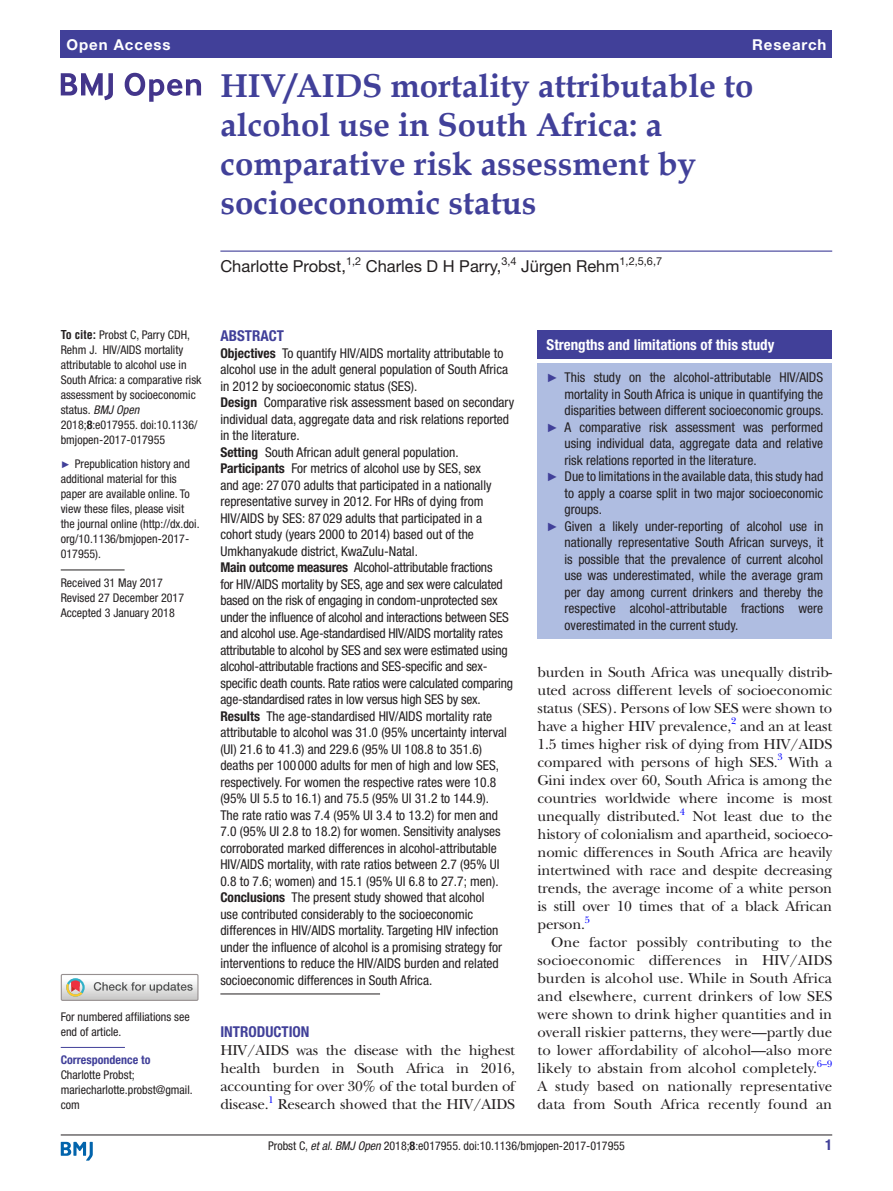
<style>
.page{position:relative;width:893px;height:1191px;background:#fff}
.page>*{position:absolute;margin:0;border:0;box-sizing:border-box;transform-origin:0 0}
.t1{font:700 33px/39px "Book Antiqua";color:#414099}
.t2{font:16.5px "Helvetica Neue LT Std";color:#231f20}
.t3{font:15px/18px "New Baskerville";letter-spacing:-.015em;color:#231f20;text-align:justify}
.t4{font:700 condensed 15px "Helvetica Neue LT Std";color:#fff}
.t5{font:700 condensed 15px "Helvetica Neue LT Std";color:#414099}
.t6{font:700 15px "Helvetica Neue LT Std";letter-spacing:.065em;color:#fff}
.t7{font:condensed 13.5px/16.5px "Helvetica Neue LT Std";color:#231f20}
.t8{font:condensed 12px/15px "Helvetica Neue LT Std";color:#231f20}
.t9{font:700 condensed 12px "Helvetica Neue LT Std";color:#414099}
.t10{font:10.95px "Helvetica Neue LT Std";color:#231f20}
.t11{font:9.9px "New Baskerville";color:#00f}
.s1{font-family:"Helvetica LT Std";font-weight:700}
.s2{font-style:italic}
.s3{font-weight:700}
.s4{font-family:"Arial";font-stretch:normal;font-size:9.75px;color:#414099}
.s5{font-family:"Arial";font-stretch:normal;font-size:12px;color:#414099}
</style>
<div class="page">
<hr style="left:61px;top:1134px;width:771px;height:1px;background:#231f20">
<svg style="left:61px;top:1141px;width:32px;height:19px"></svg>
<div style="left:61px;top:31px;width:771px;height:27px;background:#414099"></div>
<hr style="left:220px;top:250px;width:612px;height:2px;background:#414099">
<hr style="left:61px;top:569px;width:64px;height:1px;background:#231f20">
<hr style="left:61px;top:1047px;width:64px;height:1px;background:#414099">
<svg style="left:61px;top:73px;width:52px;height:27px"></svg>
<svg style="left:125px;top:73px;width:76px;height:29px"></svg>
<div style="left:61px;top:974px;width:138px;height:27px;border:1px solid #969090"></div>
<svg style="left:61px;top:974px;width:137px;height:26px"></svg>
<hr style="left:220px;top:993px;width:160px;height:1px;background:#231f20">
<div style="left:538px;top:331px;width:294px;height:28px;background:#414099"></div>
<div style="left:538px;top:363px;width:294px;height:275px;background:#afbde1"></div>
<p class="t6" style="left:66px;top:35px;width:106px">Open Access</p>
<p class="t6" style="left:752px;top:35px;width:76px">Research</p>
<h1 class="t1" style="left:220px;top:66px;width:535px">HIV/AIDS mortality attributable to alcohol use in South Africa: a comparative risk assessment by socioeconomic status</h1>
<p class="t2" style="left:220px;top:257px;width:127px">Charlotte Probst,</p>
<p class="t10" style="left:346px;top:254px;width:17px">1,2</p>
<p class="t2" style="left:366px;top:257px;width:137px">Charles D H Parry,</p>
<p class="t10" style="left:501px;top:254px;width:17px">3,4</p>
<p class="t2" style="left:521px;top:257px;width:100px">Jürgen Rehm</p>
<p class="t10" style="left:619px;top:254px;width:44px">1,2,5,6,7</p>
<p class="t8" style="left:61px;top:327px;width:142px"><span class="s1">To cite:</span> Probst C, Parry CDH,<br>Rehm J. HIV/AIDS mortality attributable to alcohol use in<br>South Africa: a comparative risk assessment by socioeconomic status. <span class="s2">BMJ Open<br></span>2018;<span class="s3">8</span>:e017955. doi:10.1136/ bmjopen-2017-017955</p>
<p class="t8" style="left:61px;top:456px;width:140px"><span class="s4">►</span> Prepublication history and additional material for this paper are available online. To view these files, please visit the journal online (http://dx.doi. org/10.1136/bmjopen-2017-<br>017955).</p>
<p class="t8" style="left:61px;top:575px;width:125px">Received 31 May 2017<br>Revised 27 December 2017<br>Accepted 3 January 2018</p>
<p class="t8" style="left:61px;top:1009px;width:130px">For numbered affiliations see end of article.</p>
<p class="t9" style="left:61px;top:1052px;width:91px">Correspondence to</p>
<p class="t8" style="left:61px;top:1067px;width:133px">Charlotte Probst; mariecharlotte.probst@gmail. com</p>
<p class="t5" style="left:220px;top:327px;width:65px">Abstract</p>
<p class="t7" style="left:220px;top:345px;width:295px"><span class="s3">Objectives</span> To quantify HIV/AIDS mortality attributable to alcohol use in the adult general population of South Africa in 2012 by socioeconomic status (SES).<br><span class="s3">Design</span> Comparative risk assessment based on secondary individual data, aggregate data and risk relations reported in the literature.<br><span class="s3">Setting</span> South African adult general population.<br><span class="s3">Participants</span> For metrics of alcohol use by SES, sex<br>and age: 27 070 adults that participated in a nationally representative survey in 2012. For HRs of dying from HIV/AIDS by SES: 87 029 adults that participated in a cohort study (years 2000 to 2014) based out of the Umkhanyakude district, KwaZulu-Natal.<br><span class="s3">Main outcome measures</span> Alcohol-attributable fractions<br>for HIV/AIDS mortality by SES, age and sex were calculated based on the risk of engaging in condom-unprotected sex under the influence of alcohol and interactions between SES and alcohol use. Age-standardised HIV/AIDS mortality rates attributable to alcohol by SES and sex were estimated using alcohol-attributable fractions and SES-specific and sex&shy;specific death counts. Rate ratios were calculated comparing age-standardised rates in low versus high SES by sex.<br><span class="s3">Results</span> The age-standardised HIV/AIDS mortality rate attributable to alcohol was 31.0 (95% uncertainty interval (UI) 21.6 to 41.3) and 229.6 (95% UI 108.8 to 351.6) deaths per 100 000 adults for men of high and low SES, respectively. For women the respective rates were 10.8 (95% UI 5.5 to 16.1) and 75.5 (95% UI 31.2 to 144.9).<br>The rate ratio was 7.4 (95% UI 3.4 to 13.2) for men and 7.0 (95% UI 2.8 to 18.2) for women. Sensitivity analyses corroborated marked differences in alcohol-attributable HIV/AIDS mortality, with rate ratios between 2.7 (95% UI 0.8 to 7.6; women) and 15.1 (95% UI 6.8 to 27.7; men).<br><span class="s3">Conclusions</span> The present study showed that alcohol<br>use contributed considerably to the socioeconomic differences in HIV/AIDS mortality. Targeting HIV infection under the influence of alcohol is a promising strategy for interventions to reduce the HIV/AIDS burden and related socioeconomic differences in South Africa.</p>
<p class="t5" style="left:220px;top:1023px;width:91px">Introduction</p>
<p class="t3" style="left:220px;top:1041px;width:296px">HIV/AIDS was the disease with the highest health burden in South Africa in 2016, accounting for over 30% of the total burden of disease.<sup>1</sup> Research showed that the HIV/AIDS</p>
<p class="t4" style="left:547px;top:336px;width:229px">Strengths and limitations of this study</p>
<p class="t7" style="left:547px;top:369px;width:278px"><span class="s5">►</span> This study on the alcohol-attributable HIV/AIDS</p>
<p class="t7" style="left:565px;top:385px;width:260px">mortality in South Africa is unique in quantifying the</p>
<p class="t7" style="left:565px;top:402px;width:261px">disparities between different socioeconomic groups.</p>
<p class="t7" style="left:547px;top:418px;width:278px"><span class="s5">►</span> A comparative risk assessment was performed</p>
<p class="t7" style="left:565px;top:435px;width:260px">using individual data, aggregate data and relative</p>
<p class="t7" style="left:565px;top:451px;width:194px">risk relations reported in the literature.</p>
<p class="t7" style="left:547px;top:468px;width:278px"><span class="s5">►</span> Due to limitations in the available data, this study had</p>
<p class="t7" style="left:565px;top:484px;width:260px">to apply a coarse split in two major socioeconomic</p>
<p class="t7" style="left:565px;top:501px;width:39px">groups.</p>
<p class="t7" style="left:547px;top:517px;width:278px"><span class="s5">►</span> Given a likely under-reporting of alcohol use in</p>
<p class="t7" style="left:565px;top:534px;width:260px">nationally representative South African surveys, it</p>
<p class="t7" style="left:565px;top:550px;width:260px">is possible that the prevalence of current alcohol</p>
<p class="t7" style="left:565px;top:567px;width:260px">use was underestimated, while the average gram</p>
<p class="t7" style="left:565px;top:583px;width:260px">per day among current drinkers and thereby the</p>
<p class="t7" style="left:565px;top:600px;width:260px">respective alcohol-attributable fractions were</p>
<p class="t7" style="left:565px;top:616px;width:175px">overestimated in the current study.</p>
<p class="t3" style="left:538px;top:663px;width:296px">burden in South Africa was unequally distrib&shy;uted across different levels of socioeconomic status (SES). Persons of low SES were shown to have a higher HIV prevalence,<sup>2</sup> and an at least 1.5 times higher risk of dying from HIV/AIDS compared with persons of high SES.</p>
<p class="t11" style="left:777px;top:751px;width:7px">3</p>
<p class="t3" style="left:538px;top:753px;width:296px;text-indent:251px">With a Gini index over 60, South Africa is among the countries worldwide where income is most unequally distributed.</p>
<p class="t11" style="left:680px;top:805px;width:7px">4</p>
<p class="t3" style="left:538px;top:807px;width:296px;text-indent:155px">Not least due to the history of colonialism and apartheid, socioeco&shy;nomic differences in South Africa are heavily intertwined with race and despite decreasing trends, the average income of a white person is still over 10 times that of a black African person.</p>
<p class="t11" style="left:585px;top:913px;width:7px">5</p>
<p class="t3" style="left:538px;top:933px;width:296px;text-indent:14px">One factor possibly contributing to the socioeconomic differences in HIV/AIDS burden is alcohol use. While in South Africa and elsewhere, current drinkers of low SES were shown to drink higher quantities and in overall riskier patterns, they were—partly due to lower affordability of alcohol—also more likely to abstain from alcohol completely.<sup>6–9<br></sup>A study based on nationally representative data from South Africa recently found an</p>
<p class="t8" style="left:268px;top:1137px;width:358px">Probst C, <span class="s2">et al</span>. <span class="s2">BMJ Open</span> 2018;<span class="s3">8</span>:e017955. doi:10.1136/bmjopen-2017-017955</p>
<p class="t5" style="left:825px;top:1135px;width:9px">1</p>
</div>
